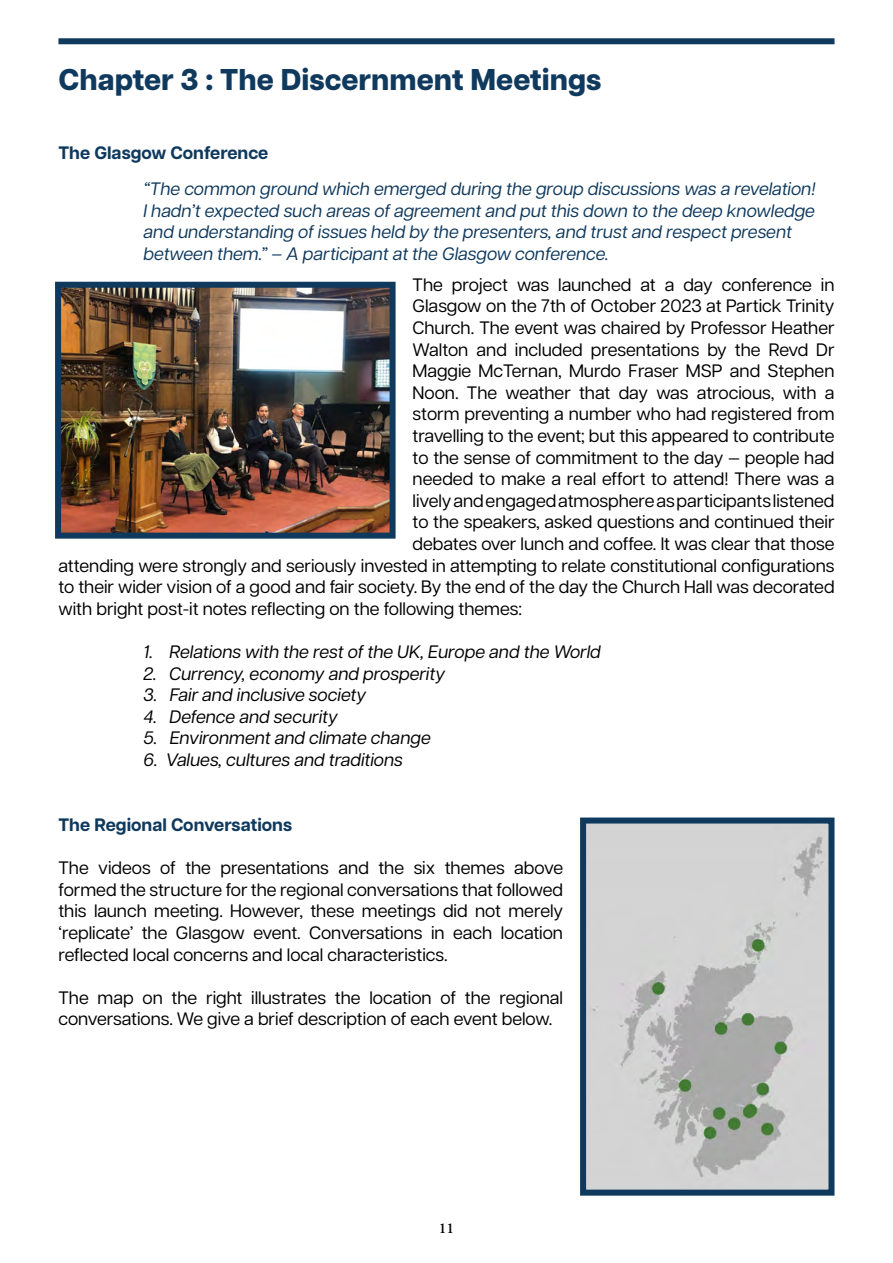
<style>
.page{position:relative;width:893px;height:1263px;background:#fff}
.page>*{position:absolute;margin:0;border:0;box-sizing:border-box;transform-origin:0 0}
.t1{font:800 30px "Articulat CF";color:#0f395d}
.t2{font:18px/21.6px "Articulat CF";color:#000;text-align:justify}
.t3{font:italic 18px/21.6px "Articulat CF";color:#0f395d}
.t4{font:italic 18px "Articulat CF";color:#000}
.t5{font:700 18px "Articulat CF";color:#0f395d}
.t6{font:600 15px "Adobe Garamond Pro";color:#000}
</style>
<div class="page">
<div style="left:58px;top:38px;width:776px;height:6px;background:#0f395d"></div>
<img style="left:62px;top:289px;width:327px;height:243px">
<div style="left:55px;top:282px;width:341px;height:257px;border:6px solid #0f395d"></div>
<img style="left:587px;top:824px;width:240px;height:364px">
<div style="left:580px;top:817px;width:254px;height:378px;border:6px solid #0f395d"></div>
<h1 class="t1" style="left:58px;top:57px;width:544px">Chapter 3 : The Discernment Meetings</h1>
<p class="t5" style="left:58px;top:139px;width:211px">The Glasgow Conference</p>
<p class="t3" style="left:143px;top:177px;width:674px">“The common ground which emerged during the group discussions was a revelation!<br>I hadn’t expected such areas of agreement and put this down to the deep knowledge and understanding of issues held by the presenters, and trust and respect present between them.” – A participant at the Glasgow conference.</p>
<p class="t2" style="left:413px;top:273px;width:423px">The project was launched at a day conference in</p>
<p class="t2" style="left:413px;top:294px;width:423px">Glasgow on the 7th of October 2023 at Partick Trinity</p>
<p class="t2" style="left:413px;top:316px;width:424px">Church. The event was chaired by Professor Heather</p>
<p class="t2" style="left:413px;top:337px;width:424px">Walton and included presentations by the Revd Dr</p>
<p class="t2" style="left:413px;top:359px;width:423px">Maggie McTernan, Murdo Fraser MSP and Stephen</p>
<p class="t2" style="left:413px;top:381px;width:423px">Noon. The weather that day was atrocious, with a</p>
<p class="t2" style="left:413px;top:402px;width:423px">storm preventing a number who had registered from</p>
<p class="t2" style="left:413px;top:424px;width:423px">travelling to the event; but this appeared to contribute</p>
<p class="t2" style="left:413px;top:445px;width:423px">to the sense of commitment to the day — people had</p>
<p class="t2" style="left:413px;top:467px;width:423px">needed to make a real effort to attend! There was a</p>
<p class="t2" style="left:413px;top:489px;width:423px">lively and engaged atmosphere as participants listened</p>
<p class="t2" style="left:413px;top:510px;width:424px">to the speakers, asked questions and continued their</p>
<p class="t2" style="left:413px;top:532px;width:423px">debates over lunch and coffee. It was clear that those</p>
<p class="t2" style="left:58px;top:553px;width:778px">attending were strongly and seriously invested in attempting to relate constitutional configurations</p>
<p class="t2" style="left:58px;top:575px;width:778px">to their wider vision of a good and fair society. By the end of the day the Church Hall was decorated</p>
<p class="t2" style="left:58px;top:597px;width:465px">with bright post-it notes reflecting on the following themes:</p>
<p class="t4" style="left:143px;top:639px;width:459px">1. Relations with the rest of the UK, Europe and the World</p>
<p class="t4" style="left:143px;top:660px;width:303px">2. Currency, economy and prosperity</p>
<p class="t4" style="left:143px;top:682px;width:224px">3. Fair and inclusive society</p>
<p class="t4" style="left:143px;top:704px;width:196px">4. Defence and security</p>
<p class="t4" style="left:143px;top:725px;width:289px">5. Environment and climate change</p>
<p class="t4" style="left:143px;top:747px;width:261px">6. Values, cultures and traditions</p>
<p class="t5" style="left:58px;top:811px;width:235px">The Regional Conversations</p>
<p class="t2" style="left:58px;top:856px;width:506px">The videos of the presentations and the six themes above formed the structure for the regional conversations that followed this launch meeting. However, these meetings did not merely ‘replicate’ the Glasgow event. Conversations in each location reflected local concerns and local characteristics.</p>
<p class="t2" style="left:58px;top:985px;width:506px">The map on the right illustrates the location of the regional conversations. We give a brief description of each event below.</p>
<p class="t6" style="left:439px;top:1219px;width:17px">11</p>
</div>
